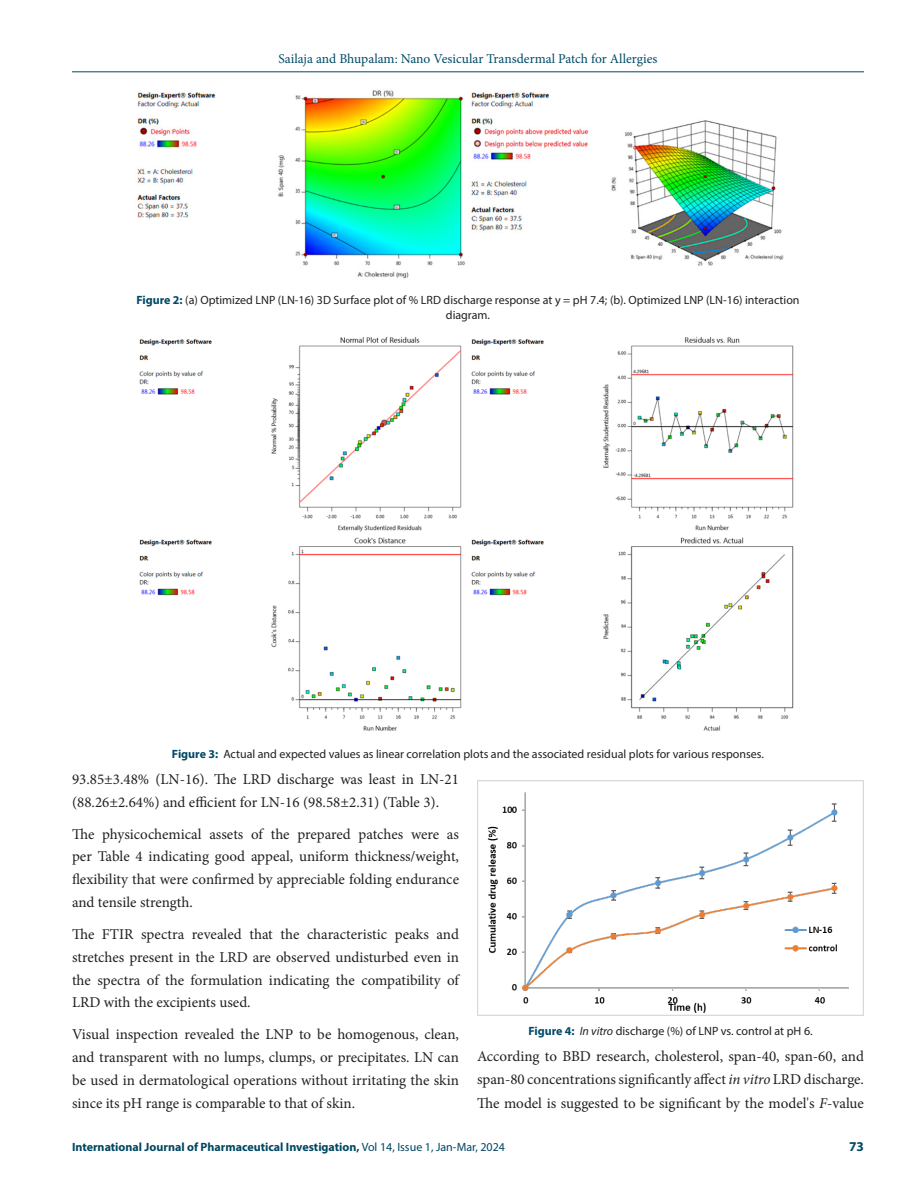
<style>
.page{position:relative;width:918px;height:1188px;background:#fff}
.page>*{position:absolute;margin:0;border:0;box-sizing:border-box;transform-origin:0 0}
.Body_text{font:15px/22.8px "Minion Pro";color:#231f20;text-align:justify}
.Body_text__FO{font:15px/22.8px "Minion Pro";color:#231f20}
.t1{font:13.5px "Minion Pro";color:#004a67}
.t2{font:700 13.5px "Myriad Pro";color:#004a67}
.FIG_Caption{font:12px/15px "Myriad Pro";color:#231f20;text-align:center}
.t3{font:700 12px "Myriad Pro";color:#004661}
.s1{font-weight:700;color:#004a67}
.s2{font-style:italic}
.s3{font-weight:400}
</style>
<div class="page">
<hr style="left:72px;top:72px;width:792px;height:1px;background:#004a67">
<img style="left:137px;top:90px;width:647px;height:189px">
<img style="left:139px;top:337px;width:655px;height:394px">
<img style="left:477px;top:781px;width:387px;height:234px">
<p class="t1" style="left:279px;top:50px;width:380px">Sailaja and Bhupalam: Nano Vesicular Transdermal Patch for Allergies</p>
<p class="FIG_Caption" style="left:136px;top:292px;width:665px"><span class="s1">Figure 2:</span> (a) Optimized LNP (LN-16) 3D Surface plot of % LRD discharge response at y = pH 7.4; (b). Optimized LNP (LN-16) interaction diagram.</p>
<p class="FIG_Caption" style="left:172px;top:746px;width:594px"><span class="s1">Figure 3:</span> Actual and expected values as linear correlation plots and the associated residual plots for various responses.</p>
<p class="Body_text__FO" style="left:72px;top:768px;width:388px">93.85±3.48% (LN-16). The LRD discharge was least in LN-21 (88.26±2.64%) and efficient for LN-16 (98.58±2.31) (Table 3).</p>
<p class="Body_text" style="left:72px;top:823px;width:389px">The physicochemical assets of the prepared patches were as per Table 4 indicating good appeal, uniform thickness/weight, flexibility that were confirmed by appreciable folding endurance and tensile strength.</p>
<p class="Body_text" style="left:72px;top:923px;width:389px">The FTIR spectra revealed that the characteristic peaks and stretches present in the LRD are observed undisturbed even in the spectra of the formulation indicating the compatibility of LRD with the excipients used.</p>
<p class="Body_text" style="left:72px;top:1023px;width:389px">Visual inspection revealed the LNP to be homogenous, clean, and transparent with no lumps, clumps, or precipitates. LN can be used in dermatological operations without irritating the skin since its pH range is comparable to that of skin.</p>
<p class="FIG_Caption" style="left:528px;top:1023px;width:286px"><span class="s1">Figure 4:</span> <span class="s2">In vitro</span> discharge (%) of LNP vs. control at pH 6.</p>
<p class="Body_text" style="left:477px;top:1044px;width:389px;line-height:23.4px">According to BBD research, cholesterol, span-40, span-60, and span-80 concentrations significantly affect <span class="s2">in vitro</span> LRD discharge.<br>The model is suggested to be significant by the model's <span class="s2">F</span>-value</p>
<p class="t3" style="left:72px;top:1139px;width:435px">International Journal of Pharmaceutical Investigation, <span class="s3">Vol 14, Issue 1, Jan-Mar, 2024</span></p>
<p class="t2" style="left:849px;top:1137px;width:16px">73</p>
</div>
